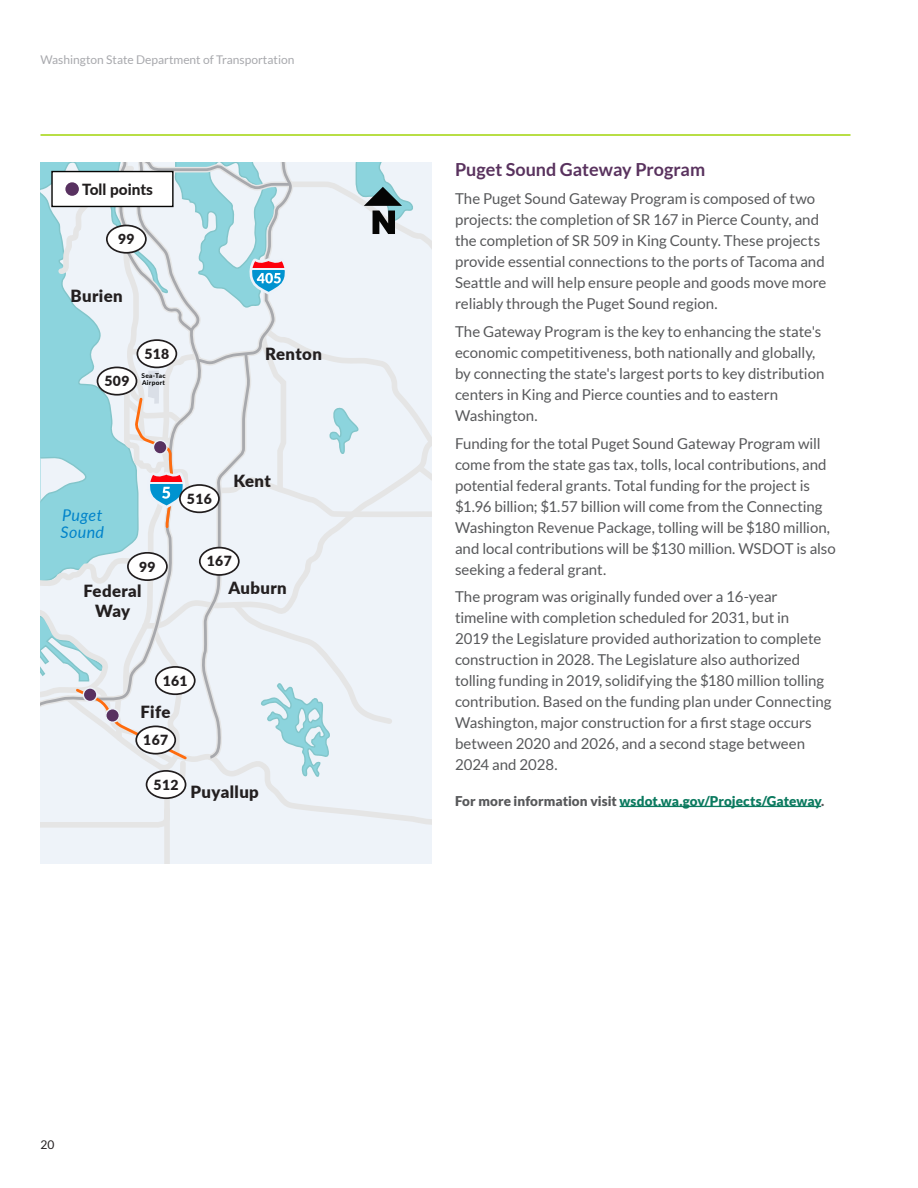
<style>
.page{position:relative;width:918px;height:1188px;background:#fff}
.page>*{position:absolute;margin:0;border:0;box-sizing:border-box;transform-origin:0 0}
.t1{font:700 18px "Lato";color:#59325e}
.t2{font:900 16.8px/20.1px "Lato";letter-spacing:.025em;color:#231f20;text-align:center}
.t3{font:italic 16.05px/16px "Lato";letter-spacing:.025em;color:#0083ca}
.t4{font:800 15.3px "Lato";color:#211e1e}
.t5{font:15px/21px "Lato";color:#57585a}
.t6{font:900 13.95px "Lato";letter-spacing:.025em;color:#231f20}
.t7{font:900 13.5px "Lato";color:#0b7a5f}
.t8{font:12px "Lato";color:#a8a9ad}
.t9{font:12px "Lato";color:#231f20}
.t10{font:800 6.45px/6.4px "Lato";letter-spacing:.05em;color:#050504}
.s1{color:#57585a}
</style>
<div class="page">
<hr style="left:40px;top:134px;width:810px;height:2px;background:#a2d40a">
<hr style="left:620px;top:806px;width:201px;height:1px;background:#0b7a5f">
<div style="left:60px;top:830px;width:372px;height:33px;background:#eef3f9"></div>
<div style="left:164px;top:810px;width:6px;height:53px;background:#e5e5e5"></div>
<svg style="left:40px;top:162px;width:392px;height:668px;background:#dce9ef"></svg>
<p class="t8" style="left:40px;top:53px;width:255px">Washington State Department of Transportation</p>
<p class="t4" style="left:82px;top:178px;width:72px">Toll points</p>
<p class="t6" style="left:118px;top:229px;width:18px">99</p>
<p class="t2" style="left:71px;top:285px;width:54px">Burien</p>
<p class="t6" style="left:105px;top:371px;width:26px">509</p>
<p class="t6" style="left:144px;top:343px;width:26px">518</p>
<p class="t10" style="left:142px;top:372px;width:26px">Sea-Tac<br>Airport</p>
<p class="t2" style="left:265px;top:343px;width:58px">Renton</p>
<p class="t3" style="left:60px;top:507px;width:45px">Puget<br>Sound</p>
<p class="t6" style="left:139px;top:556px;width:18px">99</p>
<p class="t6" style="left:187px;top:488px;width:26px">516</p>
<p class="t2" style="left:233px;top:470px;width:39px">Kent</p>
<p class="t6" style="left:207px;top:551px;width:26px">167</p>
<p class="t2" style="left:83px;top:580px;width:60px">Federal<br>Way</p>
<p class="t2" style="left:228px;top:577px;width:60px">Auburn</p>
<p class="t6" style="left:163px;top:670px;width:26px">161</p>
<p class="t2" style="left:140px;top:701px;width:32px">Fife</p>
<p class="t6" style="left:143px;top:730px;width:26px">167</p>
<p class="t6" style="left:154px;top:774px;width:26px">512</p>
<p class="t2" style="left:190px;top:781px;width:70px">Puyallup</p>
<p class="t9" style="left:40px;top:1138px;width:15px">20</p>
<h1 class="t1" style="left:455px;top:160px;width:252px">Puget Sound Gateway Program</h1>
<p class="t5" style="left:455px;top:188px;width:373px">The Puget Sound Gateway Program is composed of two projects: the completion of SR 167 in Pierce County, and the completion of SR 509 in King County. These projects provide essential connections to the ports of Tacoma and Seattle and will help ensure people and goods move more reliably through the Puget Sound region.</p>
<p class="t5" style="left:455px;top:321px;width:371px">The Gateway Program is the key to enhancing the state's economic competitiveness, both nationally and globally, by connecting the state's largest ports to key distribution centers in King and Pierce counties and to eastern Washington.</p>
<p class="t5" style="left:455px;top:433px;width:382px">Funding for the total Puget Sound Gateway Program will come from the state gas tax, tolls, local contributions, and potential federal grants. Total funding for the project is $1.96 billion; $1.57 billion will come from the Connecting Washington Revenue Package, tolling will be $180 million, and local contributions will be $130 million. WSDOT is also seeking a federal grant.</p>
<p class="t5" style="left:455px;top:586px;width:378px">The program was originally funded over a 16-year timeline with completion scheduled for 2031, but in<br>2019 the Legislature provided authorization to complete construction in 2028. The Legislature also authorized tolling funding in 2019, solidifying the $180 million tolling contribution. Based on the funding plan under Connecting Washington, major construction for a first stage occurs between 2020 and 2026, and a second stage between 2024 and 2028.</p>
<p class="t7" style="left:455px;top:793px;width:371px"><span class="s1">For more information visit</span> wsdot.wa.gov/Projects/Gateway<span class="s1">.</span></p>
</div>
